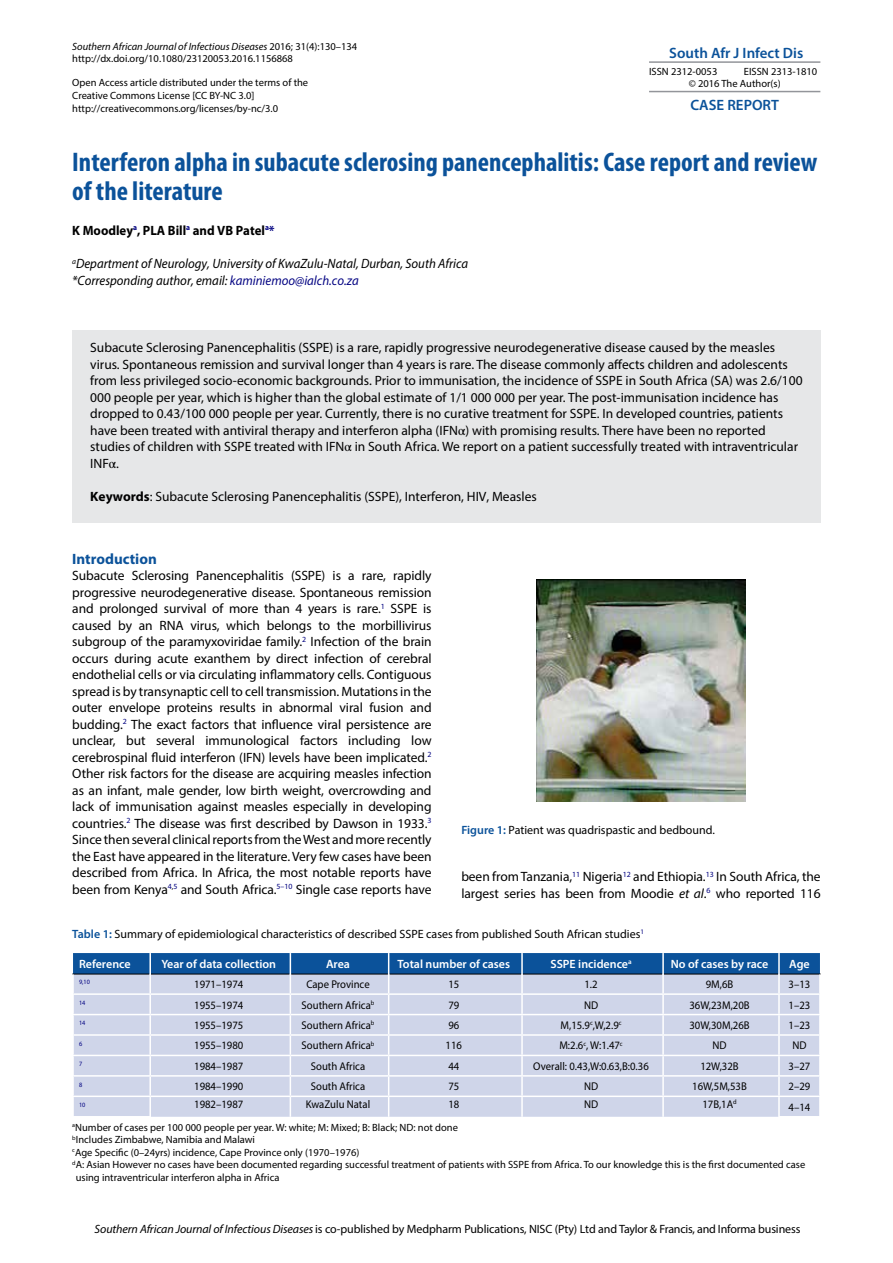
<style>
.page{position:relative;width:893px;height:1263px;background:#fff}
.page>*{position:absolute;margin:0;border:0;box-sizing:border-box;transform-origin:0 0}
.t1{font:700 condensed 27px/28.5px "Myriad Pro";color:#0b529a}
.t2{font:600 15px "Myriad Pro";color:#0b529a}
.t3{font:700 15px "Myriad Pro";color:#0b529a}
.t4{font:13.5px/16.5px "Myriad Pro";color:#000}
.t5{font:italic 13.5px/16.5px "Myriad Pro";color:#000;scale:.95 1}
.t6{font:700 13.5px "Myriad Pro";color:#000;scale:.95 1}
.t7{font:12px "Myriad Pro";color:#000}
.t8{font:600 12px "Myriad Pro";color:#fff}
.t9{font:11.25px "Myriad Pro";color:#000;scale:.95 1}
.t10{font:10.5px/12.6px "Myriad Pro";color:#000}
.t11{font:6.6px "Myriad Pro";color:#000080;scale:.95 1}
.s1{font-style:italic}
.s2{color:#000080}
.s3{color:#050583}
.s4{font-family:"STIX"}
.s5{font-weight:700}
.s6{font-weight:600;color:#0b529a}
</style>
<div class="page">
<div style="left:72px;top:330px;width:749px;height:192px;background:#e6e7e8"></div>
<img style="left:536px;top:580px;width:210px;height:221px">
<svg style="left:72px;top:953px;width:749px;height:164px;background:#b8c6df"></svg>
<hr style="left:521px;top:953px;width:2px;height:21px;background:#fff">
<hr style="left:662px;top:953px;width:2px;height:21px;background:#fff">
<hr style="left:778px;top:953px;width:2px;height:21px;background:#fff">
<hr style="left:649px;top:61px;width:171px;height:2px;background:#93959a">
<hr style="left:649px;top:91px;width:171px;height:1px;background:#93959a">
<p class="t10" style="left:72px;top:40px;width:286px"><span class="s1">Southern African Journal of Infectious Diseases</span> 2016; 31(4):130–134 http://dx.doi.org/10.1080/23120053.2016.1156868</p>
<p class="t10" style="left:72px;top:76px;width:237px">Open Access article distributed under the terms of the<br>Creative Commons License [CC BY-NC 3.0] http://creativecommons.org/licenses/by-nc/3.0</p>
<p class="t2" style="left:669px;top:43px;width:136px">South Afr J Infect Dis</p>
<p class="t10" style="left:649px;top:65px;width:70px">ISSN 2312-0053</p>
<p class="t10" style="left:689px;top:65px;width:130px;text-indent:55px">EISSN 2313-1810 © 2016 The Author(s)</p>
<p class="t2" style="left:690px;top:95px;width:90px">CASE REPORT</p>
<h1 class="t1" style="left:72px;top:147px;width:746px">Interferon alpha in subacute sclerosing panencephalitis: Case report and review of the literature</h1>
<p class="t6" style="left:72px;top:222px;width:215px">K Moodley<sup>a</sup>, PLA Bill<sup>a</sup> and VB Patel<sup>a</sup><span class="s2">*</span></p>
<p class="t5" style="left:72px;top:255px;width:418px"><sup>a</sup>Department of Neurology, University of KwaZulu-Natal, Durban, South Africa *Corresponding author, email: <span class="s3">kaminiemoo@ialch.co.za</span></p>
<p class="t4" style="left:90px;top:339px;width:714px">Subacute Sclerosing Panencephalitis (SSPE) is a rare, rapidly progressive neurodegenerative disease caused by the measles virus. Spontaneous remission and survival longer than 4 years is rare. The disease commonly affects children and adolescents from less privileged socio-economic backgrounds. Prior to immunisation, the incidence of SSPE in South Africa (SA) was 2.6/100<br>000 people per year, which is higher than the global estimate of 1/1 000 000 per year. The post-immunisation incidence has dropped to 0.43/100 000 people per year. Currently, there is no curative treatment for SSPE. In developed countries, patients have been treated with antiviral therapy and interferon alpha (IFN<span class="s4">α</span>) with promising results. There have been no reported studies of children with SSPE treated with IFN<span class="s4">α</span> in South Africa. We report on a patient successfully treated with intraventricular INF<span class="s4">α</span>.</p>
<p class="t4" style="left:90px;top:488px;width:448px"><span class="s5">Keywords</span>: Subacute Sclerosing Panencephalitis (SSPE), Interferon, HIV, Measles</p>
<p class="t3" style="left:72px;top:549px;width:86px">Introduction</p>
<p class="t4" style="left:72px;top:567px;width:361px;text-align:justify">Subacute Sclerosing Panencephalitis (SSPE) is a rare, rapidly progressive neurodegenerative disease. Spontaneous remission and prolonged survival of more than 4 years is rare.<sup>1</sup> SSPE is caused by an RNA virus, which belongs to the morbillivirus subgroup of the paramyxoviridae family.<sup>2</sup> Infection of the brain occurs during acute exanthem by direct infection of cerebral endothelial cells or via circulating inflammatory cells. Contiguous spread is by transynaptic cell to cell transmission. Mutations in the outer envelope proteins results in abnormal viral fusion and budding.<sup>2</sup> The exact factors that influence viral persistence are unclear, but several immunological factors including low cerebrospinal fluid interferon (IFN) levels have been implicated.<sup>2<br></sup>Other risk factors for the disease are acquiring measles infection as an infant, male gender, low birth weight, overcrowding and lack of immunisation against measles especially in developing countries.<sup>2</sup> The disease was first described by Dawson in 1933.<sup>3<br></sup>Since then several clinical reports from the West and more recently the East have appeared in the literature. Very few cases have been described from Africa. In Africa, the most notable reports have been from Kenya<sup>4</sup><sup>,</sup><sup>5</sup> and South Africa.<sup>5–10</sup> Single case reports have</p>
<p class="t7" style="left:461px;top:823px;width:255px"><span class="s6">Figure 1:</span> Patient was quadrispastic and bedbound.</p>
<p class="t4" style="left:461px;top:868px;width:361px">been from Tanzania,<sup>11</sup> Nigeria<sup>12</sup> and Ethiopia.<sup>13</sup> In South Africa, the largest series has been from Moodie <span class="s1">et al</span>.<sup>6</sup> who reported 116</p>
<p class="t7" style="left:72px;top:926px;width:573px"><span class="s6">Table 1:</span> Summary of epidemiological characteristics of described SSPE cases from published South African studies<sup>1</sup></p>
<p class="t8" style="left:79px;top:956px;width:53px">Reference</p>
<p class="t8" style="left:161px;top:956px;width:116px">Year of data collection</p>
<p class="t8" style="left:326px;top:956px;width:26px">Area</p>
<p class="t8" style="left:398px;top:956px;width:114px">Total number of cases</p>
<p class="t8" style="left:550px;top:956px;width:83px">SSPE incidence<sup>a</sup></p>
<p class="t8" style="left:671px;top:956px;width:99px">No of cases by race</p>
<p class="t8" style="left:789px;top:956px;width:22px">Age</p>
<p class="t11" style="left:79px;top:978px;width:13px">9,10</p>
<p class="t9" style="left:194px;top:977px;width:53px">1971–1974</p>
<p class="t9" style="left:306px;top:977px;width:68px">Cape Province</p>
<p class="t9" style="left:448px;top:977px;width:13px">15</p>
<p class="t9" style="left:584px;top:977px;width:15px">1.2</p>
<p class="t9" style="left:706px;top:977px;width:31px">9M,6B</p>
<p class="t9" style="left:788px;top:977px;width:24px">3–13</p>
<p class="t11" style="left:79px;top:998px;width:8px">14</p>
<p class="t9" style="left:194px;top:998px;width:53px">1955–1974</p>
<p class="t9" style="left:302px;top:998px;width:78px">Southern Africa<sup>b</sup></p>
<p class="t9" style="left:448px;top:998px;width:13px">79</p>
<p class="t9" style="left:584px;top:998px;width:16px">ND</p>
<p class="t9" style="left:689px;top:998px;width:65px">36W,23M,20B</p>
<p class="t9" style="left:789px;top:998px;width:24px">1–23</p>
<p class="t11" style="left:79px;top:1019px;width:8px">14</p>
<p class="t9" style="left:194px;top:1018px;width:53px">1955–1975</p>
<p class="t9" style="left:302px;top:1018px;width:78px">Southern Africa<sup>b</sup></p>
<p class="t9" style="left:448px;top:1018px;width:13px">96</p>
<p class="t9" style="left:561px;top:1018px;width:66px">M,15.9<sup>c</sup>,W,2.9<sup>c</sup></p>
<p class="t9" style="left:689px;top:1018px;width:65px">30W,30M,26B</p>
<p class="t9" style="left:789px;top:1018px;width:24px">1–23</p>
<p class="t11" style="left:79px;top:1039px;width:5px">6</p>
<p class="t9" style="left:194px;top:1039px;width:53px">1955–1980</p>
<p class="t9" style="left:302px;top:1039px;width:78px">Southern Africa<sup>b</sup></p>
<p class="t9" style="left:446px;top:1039px;width:19px">116</p>
<p class="t9" style="left:559px;top:1039px;width:68px">M:2.6<sup>c</sup>, W:1.47<sup>c</sup></p>
<p class="t9" style="left:712px;top:1039px;width:16px">ND</p>
<p class="t9" style="left:792px;top:1039px;width:16px">ND</p>
<p class="t11" style="left:79px;top:1060px;width:5px">7</p>
<p class="t9" style="left:194px;top:1059px;width:53px">1984–1987</p>
<p class="t9" style="left:311px;top:1059px;width:59px">South Africa</p>
<p class="t9" style="left:448px;top:1059px;width:13px">44</p>
<p class="t9" style="left:533px;top:1059px;width:123px">Overall: 0.43,W:0.63,B:0.36</p>
<p class="t9" style="left:700px;top:1059px;width:42px">12W,32B</p>
<p class="t9" style="left:789px;top:1059px;width:24px">3–27</p>
<p class="t11" style="left:79px;top:1080px;width:5px">8</p>
<p class="t9" style="left:194px;top:1079px;width:53px">1984–1990</p>
<p class="t9" style="left:311px;top:1079px;width:59px">South Africa</p>
<p class="t9" style="left:448px;top:1079px;width:13px">75</p>
<p class="t9" style="left:584px;top:1079px;width:16px">ND</p>
<p class="t9" style="left:692px;top:1079px;width:59px">16W,5M,53B</p>
<p class="t9" style="left:789px;top:1079px;width:24px">2–29</p>
<p class="t11" style="left:79px;top:1101px;width:8px">10</p>
<p class="t9" style="left:194px;top:1097px;width:53px">1982–1987</p>
<p class="t9" style="left:306px;top:1097px;width:69px">KwaZulu Natal</p>
<p class="t9" style="left:448px;top:1097px;width:13px">18</p>
<p class="t9" style="left:584px;top:1097px;width:16px">ND</p>
<p class="t9" style="left:702px;top:1097px;width:38px">17B,1A<sup>d</sup></p>
<p class="t9" style="left:789px;top:1100px;width:24px">4–14</p>
<p class="t10" style="left:72px;top:1121px;width:387px"><sup>a</sup>Number of cases per 100 000 people per year. W: white; M: Mixed; B: Black; ND: not done</p>
<p class="t10" style="left:72px;top:1133px;width:184px"><sup>b</sup>Includes Zimbabwe, Namibia and Malawi</p>
<p class="t10" style="left:72px;top:1146px;width:289px"><sup>c</sup>Age Specific (0–24yrs) incidence, Cape Province only (1970–1976)</p>
<p class="t10" style="left:72px;top:1158px;width:734px"><sup>d</sup>A: Asian However no cases have been documented regarding successful treatment of patients with SSPE from Africa. To our knowledge this is the first documented case</p>
<p class="t10" style="left:76px;top:1171px;width:205px">using intraventricular interferon alpha in Africa</p>
<p class="t7" style="left:95px;top:1221px;width:707px"><span class="s1">Southern African Journal of Infectious Diseases</span> is co-published by Medpharm Publications, NISC (Pty) Ltd and Taylor &amp; Francis, and Informa business</p>
</div>
